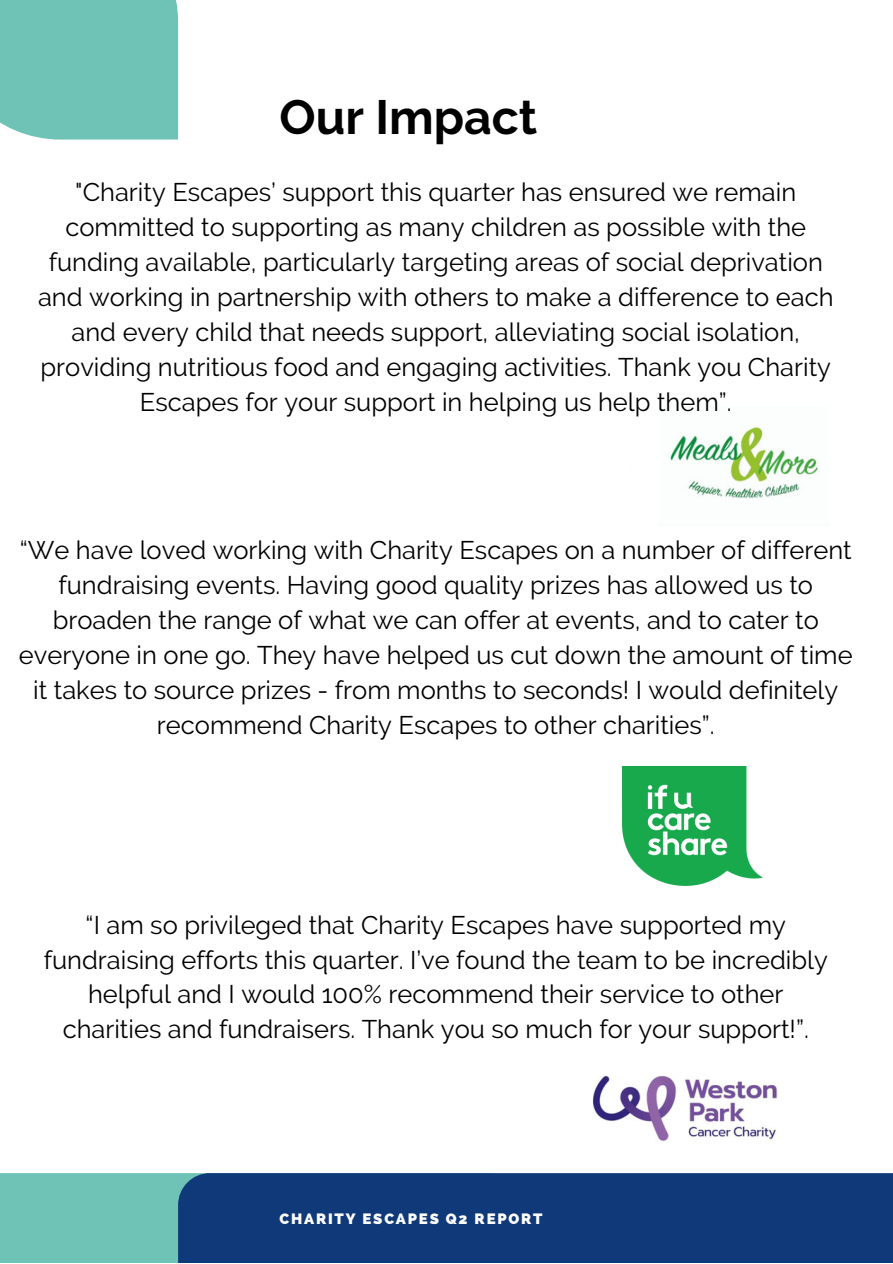
<style>
.page{position:relative;width:893px;height:1264px;background:#fff}
.page>*{position:absolute;margin:0;border:0;box-sizing:border-box;transform-origin:0 0}
.t1{font:700 48px "Raleway";color:#000}
.t2{font:25.5px/34.8px "Raleway";color:#000;text-align:center}
.t3{font:800 15px "Raleway";letter-spacing:.12em;color:#fff}
</style>
<div class="page">
<div style="left:0;top:1173px;width:178px;height:89px;background:#6ec2b6"></div>
<div style="left:178px;top:1173px;width:714px;height:89px;background:#0f3978"></div>
<div style="left:0;top:0;width:178px;height:139px;background:#6ec2b6"></div>
<img style="left:592px;top:1075px;width:186px;height:67px">
<img style="left:668px;top:427px;width:152px;height:72px">
<img style="left:623px;top:766px;width:139px;height:119px">
<h1 class="t1" style="left:279px;top:89px;width:259px">Our Impact</h1>
<p class="t2" style="left:38px;top:175px;width:797px">"Charity Escapes’ support this quarter has ensured we remain committed to supporting as many children as possible with the funding available, particularly targeting areas of social deprivation and working in partnership with others to make a difference to each and every child that needs support, alleviating social isolation, providing nutritious food and engaging activities. Thank you Charity Escapes for your support in helping us help them”.</p>
<p class="t2" style="left:19px;top:533px;width:835px">“We have loved working with Charity Escapes on a number of different fundraising events. Having good quality prizes has allowed us to broaden the range of what we can offer at events, and to cater to everyone in one go. They have helped us cut down the amount of time it takes to source prizes - from months to seconds! I would definitely recommend Charity Escapes to other charities”.</p>
<p class="t2" style="left:44px;top:907px;width:785px">“I am so privileged that Charity Escapes have supported my fundraising efforts this quarter. I’ve found the team to be incredibly helpful and I would 100% recommend their service to other charities and fundraisers. Thank you so much for your support!”.</p>
<p class="t3" style="left:279px;top:1209px;width:265px">CHARITY ESCAPES Q2 REPORT</p>
</div>
